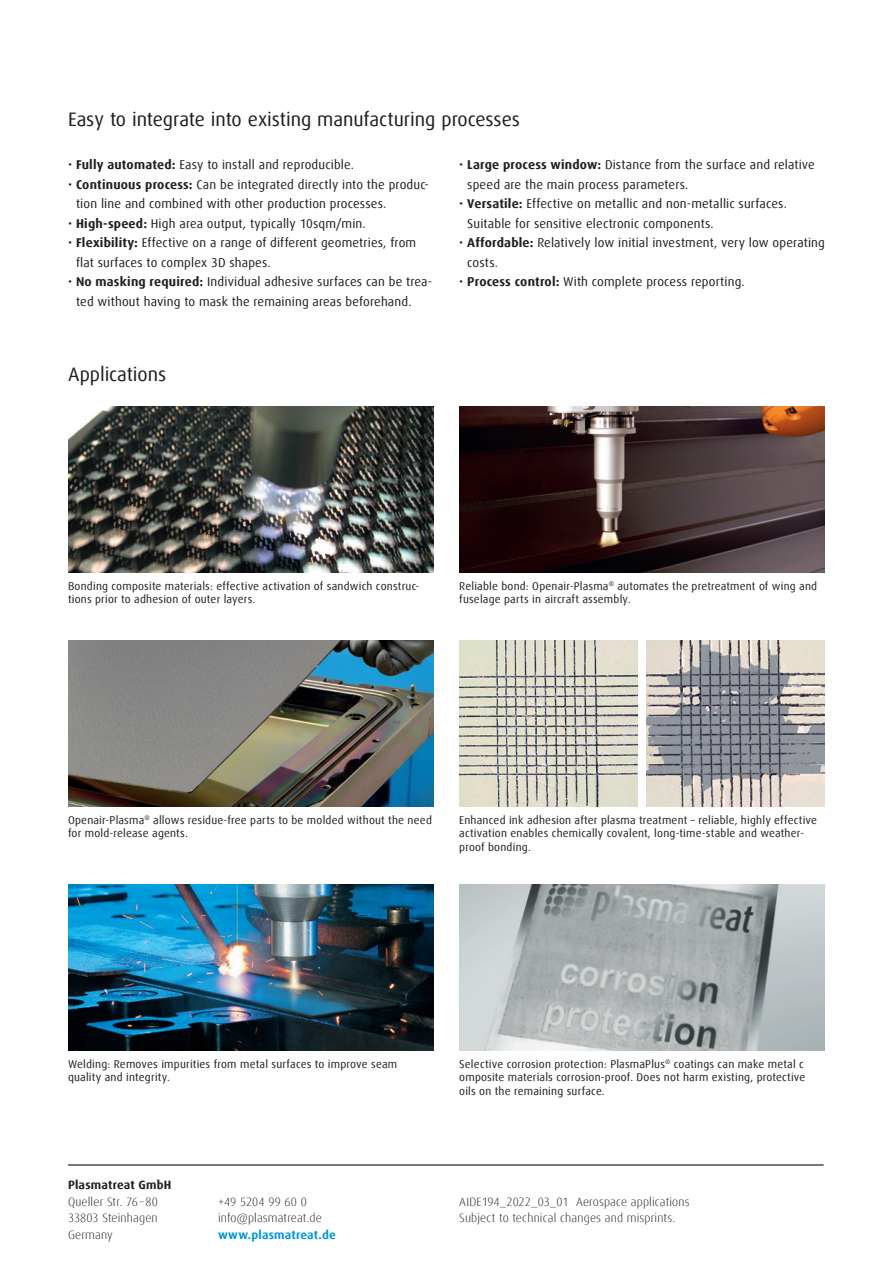
<style>
.page{position:relative;width:893px;height:1263px;background:#fff}
.page>*{position:absolute;margin:0;border:0;box-sizing:border-box;transform-origin:0 0}
.t1{font:19.5px "Dax Offc Pro";letter-spacing:-.005em;color:#231f20}
.t2{font:12.75px/19.5px "Dax Offc Pro";letter-spacing:.01em;color:#231f20}
.t3{font:300 12px/16.5px "Dax Offc Pro";letter-spacing:.01em;color:#231f20}
.t4{font:700 12px "Dax Offc Pro";letter-spacing:.015em;color:#0196d7}
.t5{font:700 12px "Dax Offc Pro";letter-spacing:.015em;color:#231f20}
.t6{font:11.25px/13.5px "Dax Offc Pro";letter-spacing:.015em;color:#231f20}
.s1{font-weight:700}
</style>
<div class="page">
<hr style="left:68px;top:1165px;width:755px;height:1px;background:#4b4c4d">
<img style="left:68px;top:641px;width:366px;height:165px">
<img style="left:68px;top:884px;width:366px;height:166px">
<img style="left:459px;top:884px;width:366px;height:166px">
<img style="left:459px;top:641px;width:179px;height:165px">
<img style="left:646px;top:641px;width:179px;height:165px">
<img style="left:459px;top:407px;width:366px;height:165px">
<img style="left:68px;top:407px;width:366px;height:165px">
<h1 class="t1" style="left:68px;top:107px;width:453px">Easy to integrate into existing manufacturing processes</h1>
<p class="t2" style="left:68px;top:155px;width:288px">• <span class="s1">Fully automated:</span> Easy to install and reproducible.</p>
<p class="t2" style="left:76px;top:175px;width:354px;text-indent:-8px">• <span class="s1">Continuous process:</span> Can be integrated directly into the produc&shy;tion line and combined with other production processes.</p>
<p class="t2" style="left:68px;top:214px;width:299px">• <span class="s1">High-speed:</span> High area output, typically 10sqm/min.</p>
<p class="t2" style="left:76px;top:233px;width:342px;text-indent:-8px">• <span class="s1">Flexibility:</span> Effective on a range of different geometries, from flat surfaces to complex 3D shapes.</p>
<p class="t2" style="left:76px;top:272px;width:358px;text-indent:-8px">• <span class="s1">No masking required:</span> Individual adhesive surfaces can be trea&shy;ted without having to mask the remaining areas beforehand.</p>
<h1 class="t1" style="left:68px;top:362px;width:100px">Applications</h1>
<p class="t2" style="left:467px;top:155px;width:349px;text-indent:-8px">• <span class="s1">Large process window:</span> Distance from the surface and relative speed are the main process parameters.</p>
<p class="t2" style="left:467px;top:194px;width:321px;text-indent:-8px">• <span class="s1">Versatile:</span> Effective on metallic and non-metallic surfaces.<br>Suitable for sensitive electronic components.</p>
<p class="t2" style="left:467px;top:233px;width:359px;text-indent:-8px">• <span class="s1">Affordable:</span> Relatively low initial investment, very low operating costs.</p>
<p class="t2" style="left:459px;top:272px;width:287px">• <span class="s1">Process control:</span> With complete process reporting.</p>
<p class="t6" style="left:68px;top:579px;width:353px">Bonding composite materials: effective activation of sandwich construc&shy;tions prior to adhesion of outer layers.</p>
<p class="t6" style="left:459px;top:579px;width:359px">Reliable bond: Openair-Plasma<sup>®</sup> automates the pretreatment of wing and fuselage parts in aircraft assembly.</p>
<p class="t6" style="left:68px;top:813px;width:365px">Openair-Plasma<sup>®</sup> allows residue-free parts to be molded without the need for mold-release agents.</p>
<p class="t6" style="left:459px;top:813px;width:359px">Enhanced ink adhesion after plasma treatment – reliable, highly effective activation enables chemically covalent, long-time-stable and weather&shy;proof bonding.</p>
<p class="t6" style="left:68px;top:1057px;width:331px">Welding: Removes impurities from metal surfaces to improve seam quality and integrity.</p>
<p class="t5" style="left:68px;top:1177px;width:105px">Plasmatreat GmbH</p>
<p class="t3" style="left:68px;top:1193px;width:91px;text-align:justify">Queller Str. 76–80<br>33803 Steinhagen Germany</p>
<p class="t3" style="left:218px;top:1193px;width:105px">+49 5204 99 60 0 info@plasmatreat.de</p>
<p class="t4" style="left:218px;top:1227px;width:119px">www.plasmatreat.de</p>
<p class="t6" style="left:459px;top:1057px;width:348px">Selective corrosion protection: PlasmaPlus<sup>®</sup> coatings can make metal c omposite materials corrosion-proof. Does not harm existing, protective oils on the remaining surface.</p>
<p class="t3" style="left:459px;top:1193px;width:232px">AIDE194_2022_03_01 Aerospace applications<br>Subject to technical changes and misprints.</p>
</div>
